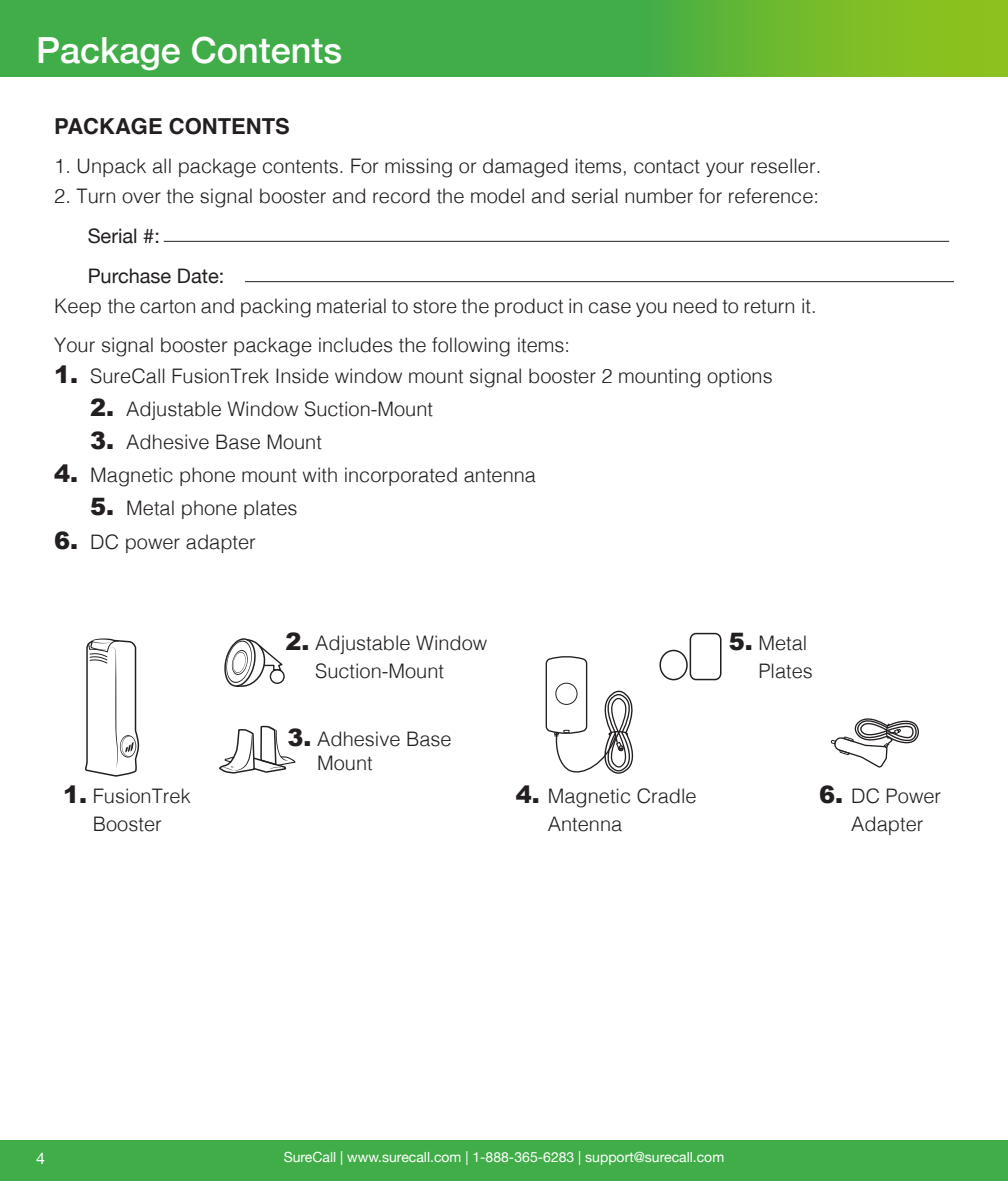
<style>
.page{position:relative;width:1008px;height:1181px;background:#fff}
.page>*{position:absolute;margin:0;border:0;box-sizing:border-box;transform-origin:0 0}
.page_heading{font:500 36px "Helvetica Neue";color:#fff}
.Section_Heading{font:700 22px "Helvetica";color:#231f20}
.Body{font:300 20px/28px "Helvetica";color:#231f20}
.body_-_numbers{font:300 20px/28px "Helvetica";color:#231f20}
.t1{font:20px "Helvetica Neue";color:#231f20}
.t2{font:16px "Helvetica Neue";color:#fff}
.t3{font:14px "Helvetica Neue";color:#fff}
.s1{font-family:"Arial";font-weight:900;font-size:24px}
</style>
<div class="page">
<svg style="left:0;top:0;width:1008px;height:77px;background:#52b13e"></svg>
<div style="left:0;top:1140px;width:1008px;height:41px;background:#41ad49"></div>
<hr style="left:164px;top:241px;width:785px;height:1px;background:#231f20">
<hr style="left:245px;top:281px;width:709px;height:1px;background:#231f20">
<svg style="left:85px;top:638px;width:54px;height:139px"></svg>
<svg style="left:219px;top:638px;width:77px;height:136px"></svg>
<svg style="left:545px;top:656px;width:89px;height:118px"></svg>
<svg style="left:659px;top:632px;width:63px;height:49px"></svg>
<svg style="left:830px;top:718px;width:89px;height:50px"></svg>
<p class="page_heading" style="left:36px;top:21px;width:308px">Package Contents</p>
<p class="Section_Heading" style="left:54px;top:108px;width:237px">PACKAGE CONTENTS</p>
<p class="Body" style="left:54px;top:150px;width:768px">1. Unpack all package contents. For missing or damaged items, contact your reseller.</p>
<p class="Body" style="left:54px;top:180px;width:766px">2. Turn over the signal booster and record the model and serial number for reference:</p>
<p class="t1" style="left:88px;top:221px;width:74px">Serial #:</p>
<p class="t1" style="left:88px;top:261px;width:138px">Purchase Date:</p>
<p class="Body" style="left:54px;top:290px;width:764px">Keep the carton and packing material to store the product in case you need to return it.</p>
<p class="Body" style="left:54px;top:329px;width:517px">Your signal booster package includes the following items:</p>
<p class="Body" style="left:54px;top:361px;width:720px"><span class="s1">1.</span> SureCall FusionTrek Inside window mount signal booster 2 mounting options</p>
<p class="Body" style="left:90px;top:394px;width:344px"><span class="s1">2.</span> Adjustable Window Suction-Mount</p>
<p class="Body" style="left:90px;top:427px;width:233px"><span class="s1">3.</span> Adhesive Base Mount</p>
<p class="Body" style="left:54px;top:460px;width:483px"><span class="s1">4.</span> Magnetic phone mount with incorporated antenna</p>
<p class="Body" style="left:90px;top:493px;width:209px"><span class="s1">5.</span> Metal phone plates</p>
<p class="Body" style="left:54px;top:526px;width:203px"><span class="s1">6.</span> DC power adapter</p>
<p class="Body" style="left:63px;top:780px;width:129px;text-align:center"><span class="s1">1.</span> FusionTrek<br>Booster</p>
<p class="body_-_numbers" style="left:315px;top:627px;width:174px;text-indent:-30px"><span class="s1">2.</span> Adjustable Window<br>Suction-Mount</p>
<p class="Body" style="left:317px;top:726px;width:136px;line-height:24px;text-indent:-30px"><span class="s1">3.</span> Adhesive Base<br>Mount</p>
<p class="Body" style="left:548px;top:780px;width:150px;text-indent:-32px"><span class="s1">4.</span> Magnetic Cradle<br>Antenna</p>
<p class="Body" style="left:729px;top:627px;width:86px;text-align:right"><span class="s1">5.</span> Metal<br>Plates</p>
<p class="Body" style="left:851px;top:780px;width:91px;text-indent:-32px"><span class="s1">6.</span> DC Power<br>Adapter</p>
<p class="t2" style="left:36px;top:1147px;width:10px">4</p>
<p class="t3" style="left:284px;top:1147px;width:442px">SureCall | www.surecall.com | 1-888-365-6283 | support@surecall.com</p>
</div>
